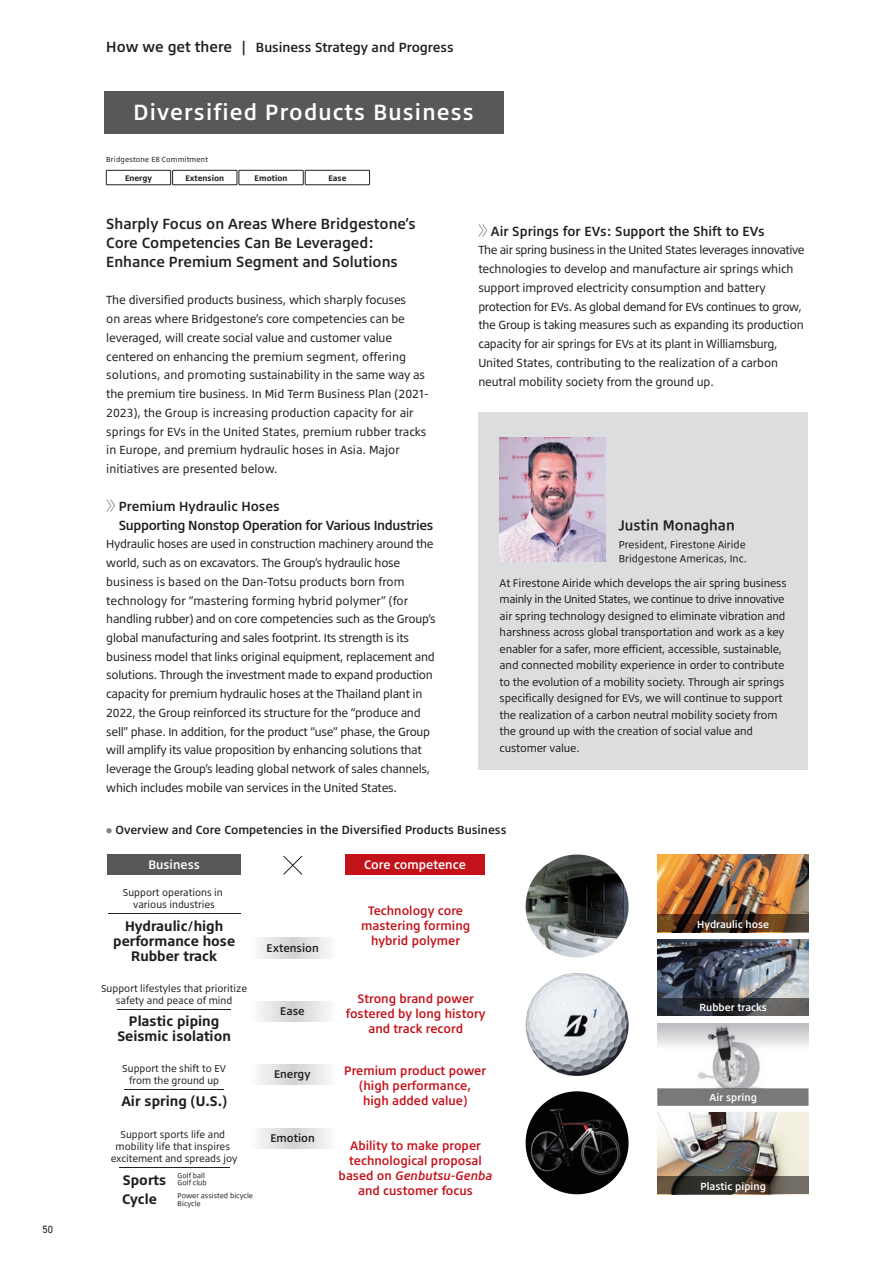
<style>
.page{position:relative;width:893px;height:1263px;background:#fff}
.page>*{position:absolute;margin:0;border:0;box-sizing:border-box;transform-origin:0 0}
.t1{font:500 22.5px "Bridgestone Type";letter-spacing:.05em;color:#fff}
.t2{font:500 15px/18.8px "Bridgestone Type";color:#231f20}
.t3{font:700 14.1px/15px "Bridgestone Type";color:#231f20;text-align:center}
.t4{font:500 13.5px "Bridgestone Type";color:#231f20}
.t5{font:500 13.5px/18.8px "Bridgestone Type";letter-spacing:-.025em;color:#231f20}
.t6{font:500 12.6px/15px "Bridgestone Type";color:#c4121a;text-align:center}
.t7{font:500 12.6px "Bridgestone Type";color:#fff}
.t8{font:500 12.45px "Bridgestone Type TP";color:#231f20}
.t9{font:12px/18.8px "Bridgestone Type";letter-spacing:-.02em;color:#231f20}
.t10{font:500 12px "Bridgestone Type";color:#231f20}
.t11{font:500 11.4px "Bridgestone Type";color:#231f20}
.t12{font:11.25px/16.5px "Bridgestone Type";letter-spacing:-.01em;color:#231f20}
.t13{font:500 10.5px "Bridgestone Type";color:#fff}
.t14{font:10.5px "DIN2014";color:#231f20}
.t15{font:10.2px/12px "Bridgestone Type";color:#231f20;text-align:center}
.t16{font:9px/13.5px "Bridgestone Type TP";color:#231f20}
.t17{font:700 8.25px "Bridgestone Type";color:#231f20}
.t18{font:7.5px "Bridgestone Type";letter-spacing:.02em;color:#231f20}
.t19{font:6.3px/7.5px "Bridgestone Type TP";color:#231f20}
.s1{font-size:15px}
.s2{font-family:"Bridgestone Type TP";font-size:6px;color:#808285}
.s3{font-style:italic}
</style>
<div class="page">
<svg style="left:106px;top:499px;width:9px;height:13px"></svg>
<svg style="left:478px;top:224px;width:9px;height:13px"></svg>
<div style="left:478px;top:412px;width:330px;height:358px;background:#dcdddf"></div>
<img style="left:500px;top:437px;width:106px;height:125px">
<div style="left:106px;top:170px;width:65px;height:15px;border:1px solid #231f20"></div>
<div style="left:172px;top:170px;width:65px;height:15px;border:1px solid #231f20"></div>
<div style="left:239px;top:170px;width:64px;height:15px;border:1px solid #231f20"></div>
<div style="left:305px;top:170px;width:65px;height:15px;border:1px solid #231f20"></div>
<div style="left:104px;top:91px;width:399px;height:43px;background:#57585a"></div>
<img style="left:657px;top:1112px;width:151px;height:65px">
<img style="left:658px;top:940px;width:151px;height:58px">
<img style="left:658px;top:854px;width:151px;height:60px">
<svg style="left:658px;top:914px;width:151px;height:18px;background:#462e1b"></svg>
<svg style="left:658px;top:998px;width:151px;height:18px;background:#393b3f"></svg>
<svg style="left:657px;top:1177px;width:151px;height:17px;background:#473f36"></svg>
<div style="left:657px;top:1088px;width:151px;height:18px;background:#7b7879"></div>
<svg style="left:657px;top:1024px;width:151px;height:22px"></svg>
<img style="left:685px;top:1024px;width:97px;height:64px">
<img style="left:526px;top:973px;width:103px;height:103px;border-radius:51px">
<img style="left:526px;top:854px;width:103px;height:103px;border-radius:51px">
<img style="left:526px;top:1091px;width:103px;height:103px;border-radius:51px">
<svg style="left:259px;top:938px;width:69px;height:20px"></svg>
<svg style="left:259px;top:1001px;width:69px;height:20px"></svg>
<svg style="left:259px;top:1065px;width:69px;height:20px"></svg>
<svg style="left:259px;top:1128px;width:69px;height:20px"></svg>
<div style="left:107px;top:855px;width:134px;height:20px;background:#57585a"></div>
<div style="left:346px;top:855px;width:139px;height:20px;background:#c4121a"></div>
<svg style="left:283px;top:855px;width:20px;height:20px"></svg>
<hr style="left:108px;top:913px;width:132px;height:1px;background:#231f20">
<hr style="left:117px;top:1009px;width:114px;height:1px;background:#231f20">
<hr style="left:124px;top:1089px;width:100px;height:1px;background:#231f20">
<hr style="left:119px;top:1167px;width:110px;height:1px;background:#231f20">
<p class="t14" style="left:43px;top:1223px;width:12px">50</p>
<p class="t4" style="left:106px;top:38px;width:349px"><span class="s1">How we get there |</span> Business Strategy and Progress</p>
<h1 class="t1" style="left:133px;top:98px;width:342px">Diversified Products Business</h1>
<p class="t18" style="left:106px;top:154px;width:103px">Bridgestone E8 Commitment</p>
<p class="t17" style="left:185px;top:172px;width:40px">Extension</p>
<p class="t17" style="left:255px;top:172px;width:34px">Emotion</p>
<p class="t17" style="left:328px;top:172px;width:20px">Ease</p>
<p class="t17" style="left:125px;top:172px;width:28px">Energy</p>
<p class="t2" style="left:106px;top:214px;width:311px">Sharply Focus on Areas Where Bridgestone’s<br>Core Competencies Can Be Leveraged:<br>Enhance Premium Segment and Solutions</p>
<p class="t9" style="left:106px;top:291px;width:324px">The diversified products business, which sharply focuses<br>on areas where Bridgestone’s core competencies can be leveraged, will create social value and customer value centered on enhancing the premium segment, offering solutions, and promoting sustainability in the same way as the premium tire business. In Mid Term Business Plan (2021- 2023), the Group is increasing production capacity for air springs for EVs in the United States, premium rubber tracks in Europe, and premium hydraulic hoses in Asia. Major initiatives are presented below.</p>
<p class="t5" style="left:119px;top:496px;width:316px">Premium Hydraulic Hoses<br>Supporting Nonstop Operation for Various Industries</p>
<p class="t9" style="left:106px;top:534px;width:331px">Hydraulic hoses are used in construction machinery around the world, such as on excavators. The Group’s hydraulic hose business is based on the Dan-Totsu products born from technology for “mastering forming hybrid polymer” (for handling rubber) and on core competencies such as the Group’s global manufacturing and sales footprint. Its strength is its business model that links original equipment, replacement and solutions. Through the investment made to expand production capacity for premium hydraulic hoses at the Thailand plant in 2022, the Group reinforced its structure for the “produce and sell” phase. In addition, for the product “use” phase, the Group will amplify its value proposition by enhancing solutions that leverage the Group’s leading global network of sales channels, which includes mobile van services in the United States.</p>
<p class="t4" style="left:491px;top:222px;width:275px">Air Springs for EVs: Support the Shift to EVs</p>
<p class="t9" style="left:478px;top:240px;width:328px">The air spring business in the United States leverages innovative technologies to develop and manufacture air springs which support improved electricity consumption and battery protection for EVs. As global demand for EVs continues to grow, the Group is taking measures such as expanding its production capacity for air springs for EVs at its plant in Williamsburg, United States, contributing to the realization of a carbon neutral mobility society from the ground up.</p>
<p class="t8" style="left:619px;top:515px;width:118px">Justin Monaghan</p>
<p class="t16" style="left:619px;top:537px;width:130px">President, Firestone Airide<br>Bridgestone Americas, Inc.</p>
<p class="t12" style="left:500px;top:574px;width:288px">At Firestone Airide which develops the air spring business mainly in the United States, we continue to drive innovative air spring technology designed to eliminate vibration and harshness across global transportation and work as a key enabler for a safer, more efficient, accessible, sustainable, and connected mobility experience in order to contribute to the evolution of a mobility society. Through air springs specifically designed for EVs, we will continue to support the realization of a carbon neutral mobility society from the ground up with the creation of social value and customer value.</p>
<p class="t10" style="left:106px;top:822px;width:402px"><span class="s2">●</span> Overview and Core Competencies in the Diversified Products Business</p>
<p class="t7" style="left:148px;top:857px;width:53px">Business</p>
<p class="t7" style="left:364px;top:857px;width:103px">Core competence</p>
<p class="t6" style="left:361px;top:902px;width:111px">Technology core mastering forming hybrid polymer</p>
<p class="t15" style="left:123px;top:886px;width:101px">Support operations in various industries</p>
<p class="t3" style="left:113px;top:918px;width:123px">Hydraulic/high performance hose<br>Rubber track</p>
<p class="t15" style="left:101px;top:982px;width:147px">Support lifestyles that prioritize safety and peace of mind</p>
<p class="t3" style="left:117px;top:1013px;width:115px">Plastic piping<br>Seismic isolation</p>
<p class="t15" style="left:122px;top:1062px;width:105px">Support the shift to EV from the ground up</p>
<p class="t3" style="left:121px;top:1093px;width:107px">Air spring (U.S.)</p>
<p class="t15" style="left:111px;top:1128px;width:128px">Support sports life and mobility life that inspires excitement and spreads joy</p>
<p class="t3" style="left:122px;top:1170px;width:46px;line-height:19.5px;text-align:left">Sports<br>Cycle</p>
<p class="t19" style="left:178px;top:1171px;width:31px">Golf ball<br>Golf club</p>
<p class="t11" style="left:267px;top:941px;width:54px">Extension</p>
<p class="t6" style="left:346px;top:990px;width:141px">Strong brand power fostered by long history and track record</p>
<p class="t6" style="left:344px;top:1063px;width:144px">Premium product power (high performance,<br>high added value)</p>
<p class="t6" style="left:339px;top:1137px;width:155px">Ability to make proper technological proposal based on <span class="s3">Genbutsu-Genba </span>and customer focus</p>
<p class="t11" style="left:280px;top:1004px;width:26px">Ease</p>
<p class="t11" style="left:274px;top:1067px;width:38px">Energy</p>
<p class="t11" style="left:270px;top:1131px;width:46px">Emotion</p>
<p class="t19" style="left:178px;top:1191px;width:77px">Power assisted bicycle<br>Bicycle</p>
<p class="t13" style="left:697px;top:918px;width:73px">Hydraulic hose</p>
<p class="t13" style="left:699px;top:1001px;width:69px">Rubber tracks</p>
<p class="t13" style="left:710px;top:1091px;width:49px">Air spring</p>
<p class="t13" style="left:700px;top:1179px;width:67px">Plastic piping</p>
</div>
